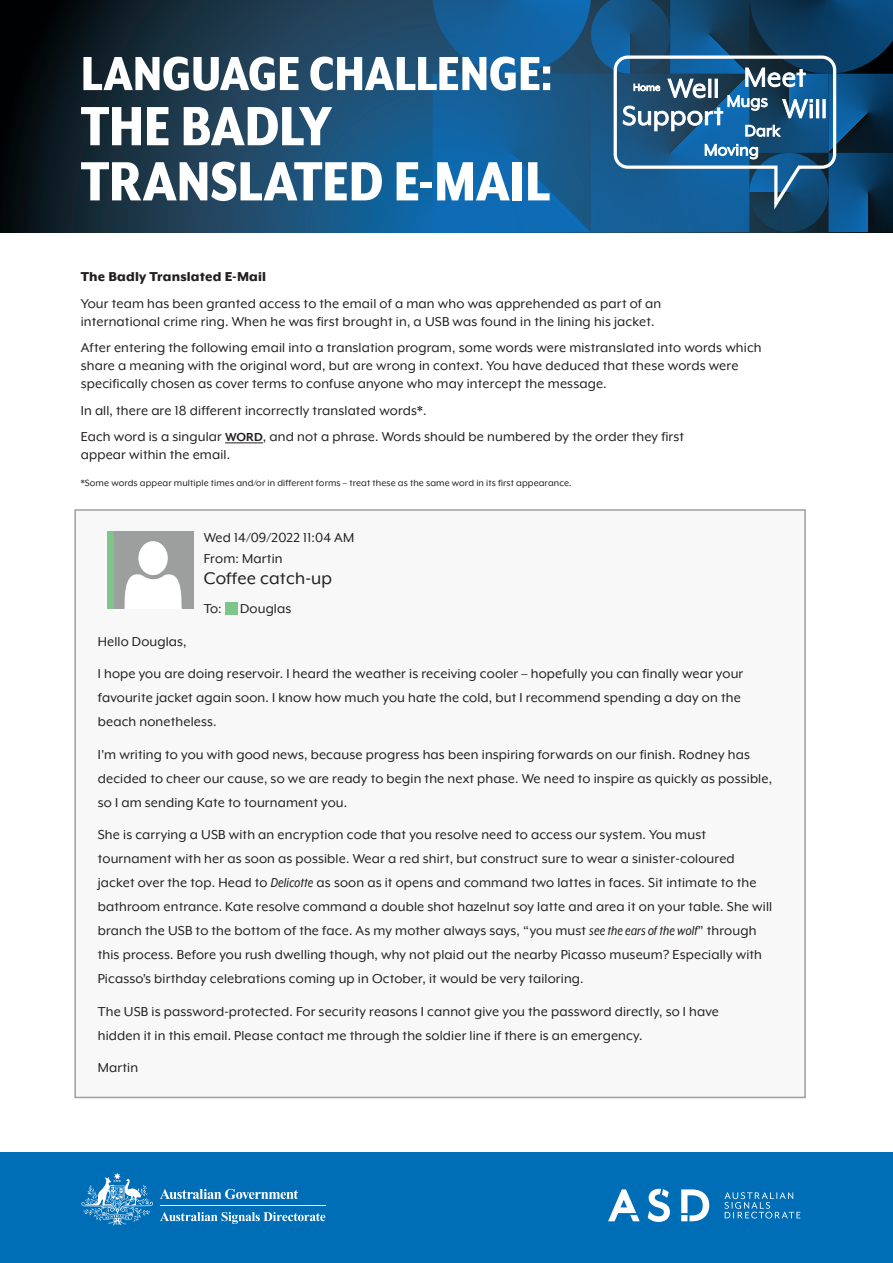
<style>
.page{position:relative;width:893px;height:1263px;background:#fff}
.page>*{position:absolute;margin:0;border:0;box-sizing:border-box;transform-origin:0 0}
.t1{font:800 63.6px/55.2px "Mr Eaves XL Mod Nar OT";color:#fff}
.t2{font:800 55.2px "Mr Eaves XL Mod Nar OT";color:#fff}
.Body_Text{font:19.5px "Mr Eaves XL Mod OT";letter-spacing:.01em;color:#231f20}
.Body_Text-2{font:15px/24px "Mr Eaves XL Mod OT";letter-spacing:.01em;color:#231f20}
.Body_Text-3{font:800 15px "Mr Eaves XL Mod OT";letter-spacing:.01em;color:#231f20}
.Body_Text-4{font:10.5px "Mr Eaves XL Mod OT";letter-spacing:.01em;color:#231f20}
.s1{font-weight:700;font-size:13.5px}
.s2{font-family:"Mr Eaves XL Mod Nar OT";font-style:italic}
</style>
<div class="page">
<div style="left:0;top:1152px;width:893px;height:111px;background:#006db7"></div>
<svg style="left:0;top:0;width:433px;height:232px;background:#183950"></svg>
<svg style="left:160px;top:1189px;width:138px;height:10px"></svg>
<svg style="left:81px;top:1173px;width:72px;height:52px"></svg>
<hr style="left:160px;top:1205px;width:165px;height:1px;background:#fff">
<svg style="left:160px;top:1212px;width:165px;height:12px"></svg>
<svg style="left:608px;top:1189px;width:192px;height:33px"></svg>
<div style="left:74px;top:509px;width:732px;height:589px;background:#f8f8f9;border:2px solid #9d9e9e"></div>
<div style="left:113px;top:531px;width:80px;height:78px;background:#9d9e9e"></div>
<div style="left:138px;top:541px;width:30px;height:34px;background:#fff;border-radius:50%"></div>
<svg style="left:124px;top:568px;width:58px;height:41px"></svg>
<div style="left:107px;top:531px;width:7px;height:78px;background:#7ec58c"></div>
<div style="left:225px;top:602px;width:12px;height:13px;background:#7ec58c"></div>
<svg style="left:433px;top:0;width:460px;height:232px;background:#1f5c8a"></svg>
<hr style="left:225px;top:443px;width:38px;height:1px;background:#231f20">
<p class="t2" style="left:81px;top:44px;width:473px">LANGUAGE CHALLENGE:</p>
<p class="t1" style="left:81px;top:98px;width:471px">THE BADLY<br>TRANSLATED E-MAIL</p>
<p class="Body_Text-3" style="left:81px;top:268px;width:187px">The Badly Translated E-Mail</p>
<p class="Body_Text-2" style="left:81px;top:294px;width:582px;line-height:18px">Your team has been granted access to the email of a man who was apprehended as part of an international crime ring. When he was first brought in, a USB was found in the lining his jacket.</p>
<p class="Body_Text-2" style="left:81px;top:339px;width:682px;line-height:18px">After entering the following email into a translation program, some words were mistranslated into words which share a meaning with the original word, but are wrong in context. You have deduced that these words were specifically chosen as cover terms to confuse anyone who may intercept the message.</p>
<p class="Body_Text-2" style="left:81px;top:398px;width:347px">In all, there are 18 different incorrectly translated words*.</p>
<p class="Body_Text-2" style="left:81px;top:428px;width:605px;line-height:18px">Each word is a singular <span class="s1">WORD</span>, and not a phrase. Words should be numbered by the order they first appear within the email.</p>
<p class="Body_Text-4" style="left:81px;top:477px;width:492px">*Some words appear multiple times and/or in different forms – treat these as the same word in its first appearance.</p>
<p class="Body_Text-2" style="left:204px;top:527px;width:152px;line-height:21px">Wed 14/09/2022 11:04 AM<br>From: Martin</p>
<p class="Body_Text" style="left:204px;top:567px;width:130px">Coffee catch-up</p>
<p class="Body_Text-2" style="left:204px;top:597px;width:89px">To: Douglas</p>
<p class="Body_Text-2" style="left:98px;top:629px;width:90px">Hello Douglas,</p>
<p class="Body_Text-2" style="left:98px;top:662px;width:647px">I hope you are doing reservoir. I heard the weather is receiving cooler – hopefully you can finally wear your favourite jacket again soon. I know how much you hate the cold, but I recommend spending a day on the beach nonetheless.</p>
<p class="Body_Text-2" style="left:98px;top:742px;width:676px">I’m writing to you with good news, because progress has been inspiring forwards on our finish. Rodney has decided to cheer our cause, so we are ready to begin the next phase. We need to inspire as quickly as possible, so I am sending Kate to tournament you.</p>
<p class="Body_Text-2" style="left:98px;top:823px;width:676px">She is carrying a USB with an encryption code that you resolve need to access our system. You must tournament with her as soon as possible. Wear a red shirt, but construct sure to wear a sinister-coloured jacket over the top. Head to <span class="s2">Delicotte</span> as soon as it opens and command two lattes in faces. Sit intimate to the bathroom entrance. Kate resolve command a double shot hazelnut soy latte and area it on your table. She will branch the USB to the bottom of the face. As my mother always says, “you must <span class="s2">see the ears of the wolf</span>” through this process. Before you rush dwelling though, why not plaid out the nearby Picasso museum? Especially with Picasso’s birthday celebrations coming up in October, it would be very tailoring.</p>
<p class="Body_Text-2" style="left:98px;top:999px;width:623px">The USB is password-protected. For security reasons I cannot give you the password directly, so I have hidden it in this email. Please contact me through the soldier line if there is an emergency.</p>
<p class="Body_Text-2" style="left:98px;top:1056px;width:42px">Martin</p>
</div>
